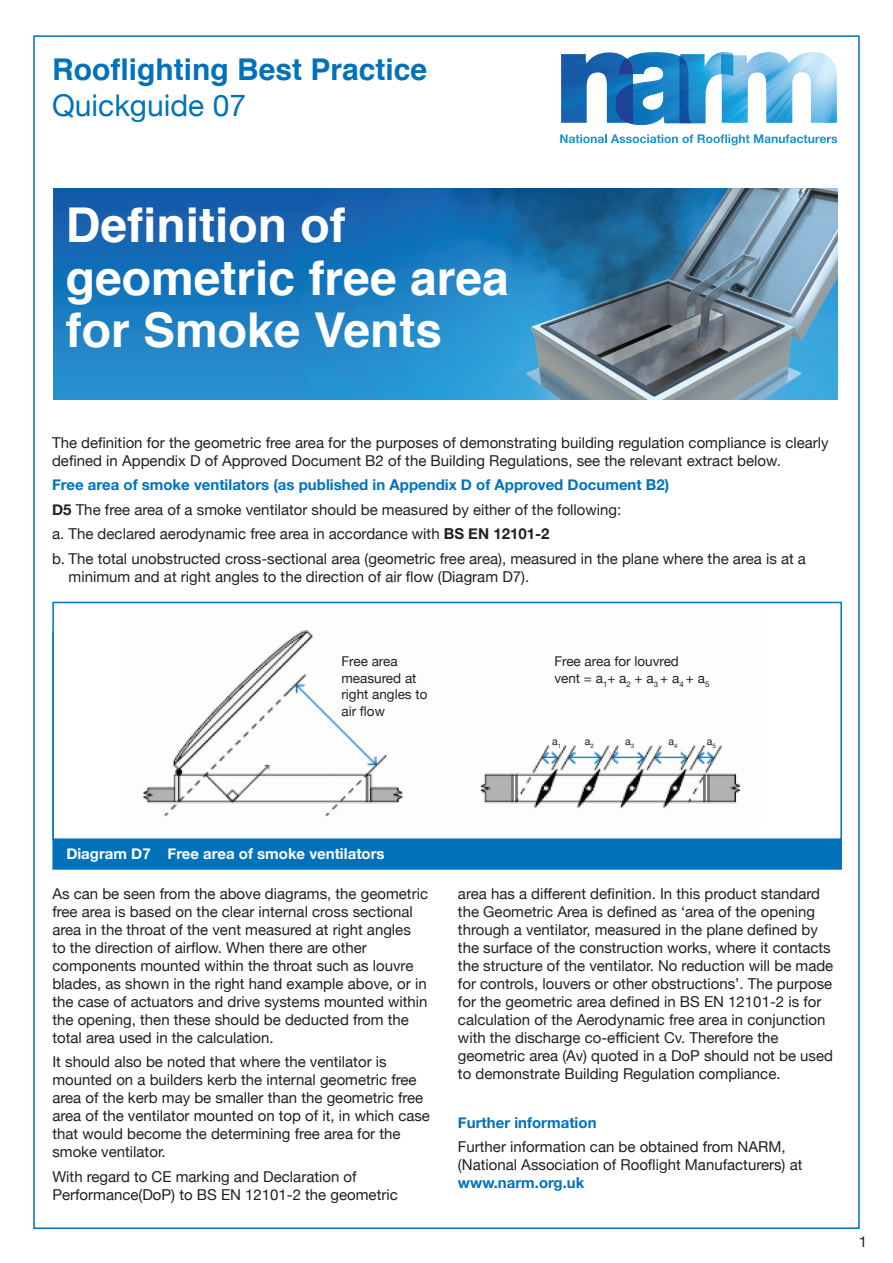
<style>
.page{position:relative;width:893px;height:1263px;background:#fff}
.page>*{position:absolute;margin:0;border:0;box-sizing:border-box;transform-origin:0 0}
.t1{font:700 48px/52.5px "Helvetica";color:#fff}
.t2{font:700 30px "Helvetica";color:#0072bc}
.t3{font:30px "Helvetica Neue";color:#0072bc}
.t4{font:15px/18px "Helvetica Neue";color:#231f20}
.t5{font:700 15px "Helvetica Neue";color:#fff}
.t6{font:700 15px "Helvetica Neue";color:#0072bc}
.t7{font:13.5px/16.5px "Helvetica Neue";color:#231f20}
.t8{font:10.5px "Helvetica Neue";color:#231f20}
.s1{font-weight:700;color:#0072bc}
.s2{font-weight:700}
</style>
<div class="page">
<img style="left:53px;top:188px;width:785px;height:212px">
<img style="left:561px;top:52px;width:276px;height:73px">
<svg style="left:560px;top:134px;width:277px;height:11px"></svg>
<div style="left:52px;top:631px;width:790px;height:239px;background:#0072bc;border:2px solid #0072bc"></div>
<div style="left:52px;top:602px;width:790px;height:238px;background:#fff;border:2px solid #0072bc"></div>
<img style="left:143px;top:630px;width:598px;height:186px">
<h2 class="t2" style="left:52px;top:45px;width:377px">Rooflighting Best Practice</h2>
<h2 class="t3" style="left:52px;top:83px;width:195px">Quickguide 07</h2>
<h1 class="t1" style="left:66px;top:200px;width:444px">Definition of geometric free area for Smoke Vents</h1>
<p class="t4" style="left:52px;top:435px;width:778px">The definition for the geometric free area for the purposes of demonstrating building regulation compliance is clearly defined in Appendix D of Approved Document B2 of the Building Regulations, see the relevant extract below.</p>
<p class="t4" style="left:52px;top:474px;width:755px;line-height:24.3px"><span class="s1">Free area of smoke ventilators (as published in Appendix D of Approved Document B2)<br></span><span class="s2">D5</span> The free area of a smoke ventilator should be measured by either of the following:<br>a. The declared aerodynamic free area in accordance with <span class="s2">BS EN 12101-2<br></span>b. The total unobstructed cross-sectional area (geometric free area), measured in the plane where the area is at a</p>
<p class="t4" style="left:69px;top:568px;width:462px">minimum and at right angles to the direction of air flow (Diagram D7).</p>
<p class="t7" style="left:341px;top:654px;width:88px">Free area measured at right angles to air flow</p>
<p class="t7" style="left:554px;top:654px;width:157px">Free area for louvred<br>vent = a<sub>1</sub>+ a<sub>2</sub> + a<sub>3</sub> + a<sub>4</sub> + a<sub>5</sub></p>
<p class="t8" style="left:552px;top:733px;width:11px">a<sub>1</sub></p>
<p class="t8" style="left:585px;top:733px;width:11px">a<sub>2</sub></p>
<p class="t8" style="left:625px;top:733px;width:11px">a<sub>3</sub></p>
<p class="t8" style="left:669px;top:733px;width:11px">a<sub>4</sub></p>
<p class="t8" style="left:707px;top:733px;width:11px">a<sub>5</sub></p>
<p class="t5" style="left:66px;top:842px;width:320px">Diagram D7 Free area of smoke ventilators</p>
<p class="t4" style="left:52px;top:885px;width:377px">As can be seen from the above diagrams, the geometric free area is based on the clear internal cross sectional area in the throat of the vent measured at right angles<br>to the direction of airflow. When there are other components mounted within the throat such as louvre blades, as shown in the right hand example above, or in the case of actuators and drive systems mounted within the opening, then these should be deducted from the total area used in the calculation.</p>
<p class="t4" style="left:52px;top:1054px;width:379px">It should also be noted that where the ventilator is mounted on a builders kerb the internal geometric free area of the kerb may be smaller than the geometric free area of the ventilator mounted on top of it, in which case that would become the determining free area for the smoke ventilator.</p>
<p class="t4" style="left:52px;top:1168px;width:347px">With regard to CE marking and Declaration of<br>Performance(DoP) to BS EN 12101-2 the geometric</p>
<p class="t4" style="left:458px;top:885px;width:377px">area has a different definition. In this product standard the Geometric Area is defined as ‘area of the opening through a ventilator, measured in the plane defined by the surface of the construction works, where it contacts the structure of the ventilator. No reduction will be made for controls, louvers or other obstructions’. The purpose for the geometric area defined in BS EN 12101-2 is for calculation of the Aerodynamic free area in conjunction with the discharge co-efficient Cv. Therefore the geometric area (Av) quoted in a DoP should not be used to demonstrate Building Regulation compliance.</p>
<p class="t6" style="left:458px;top:1110px;width:140px">Further information</p>
<p class="t4" style="left:458px;top:1138px;width:346px">Further information can be obtained from NARM, (National Association of Rooflight Manufacturers) at</p>
<p class="t6" style="left:458px;top:1171px;width:128px">www.narm.org.uk</p>
<p class="t4" style="left:859px;top:1234px;width:10px">1</p>
</div>
